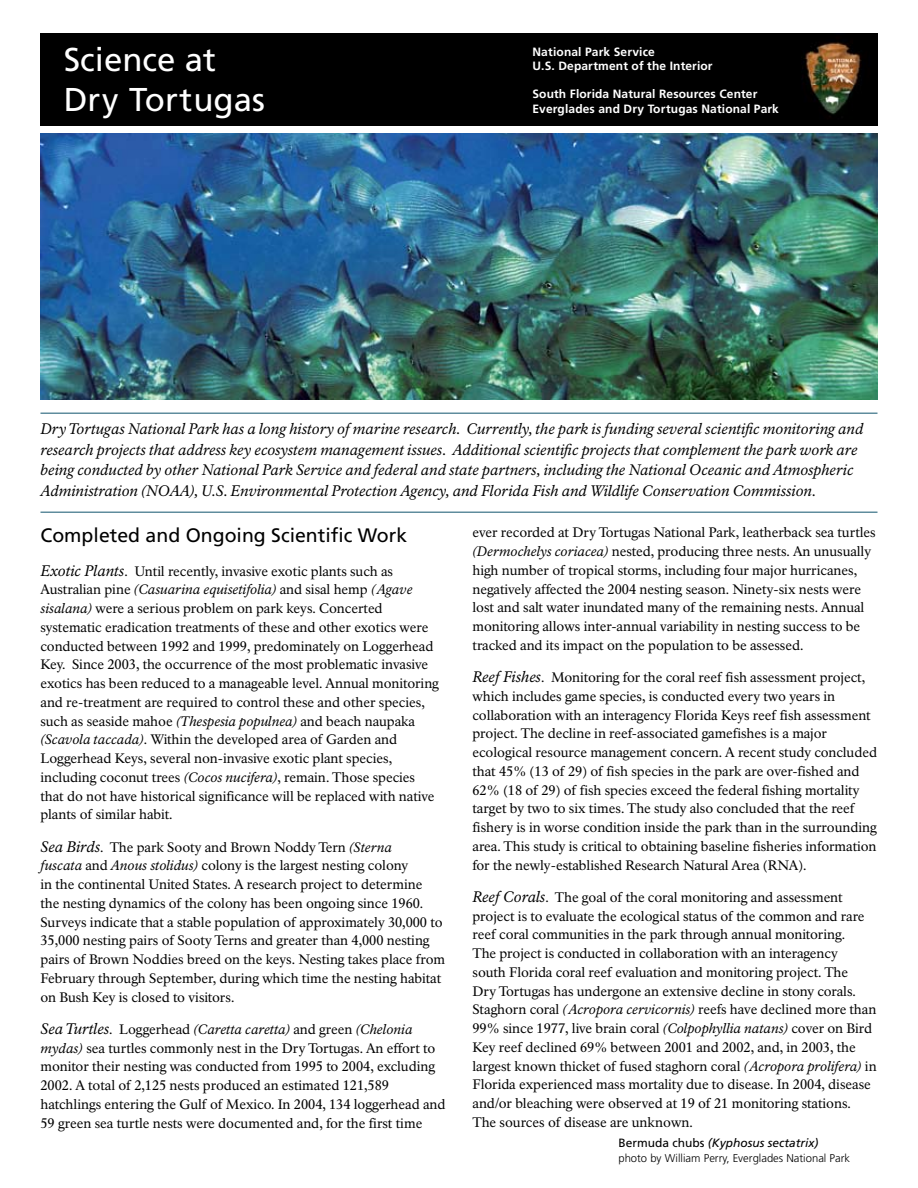
<style>
.page{position:relative;width:918px;height:1188px;background:#fff}
.page>*{position:absolute;margin:0;border:0;box-sizing:border-box;transform-origin:0 0}
.t1{font:33px/39.6px "Frutiger LT Std";color:#fff}
.t2{font:19.5px "Frutiger LT Std";color:#000}
.t3{font:italic 15px/20.5px "NPS Rawlinson OT";color:#000}
.t4{font:13.5px/18.8px "NPS Rawlinson OT";letter-spacing:-.005em;color:#000}
.t5{font:700 12px/14.2px "Frutiger LT Std";letter-spacing:.01em;color:#fff}
.t6{font:italic 12px "Frutiger LT Std";color:#000}
.t7{font:300 11.25px "Frutiger LT Std";color:#000}
.s1{font-style:italic;font-size:15px}
.s2{font-style:italic}
.s3{font-style:normal}
</style>
<div class="page">
<div style="left:40px;top:34px;width:838px;height:92px;background:#000"></div>
<hr style="left:40px;top:412px;width:838px;height:2px;background:#5f8c9d">
<hr style="left:40px;top:512px;width:838px;height:1px;background:#5f8c9d">
<img style="left:40px;top:134px;width:838px;height:265px">
<h1 class="t1" style="left:64px;top:40px;width:203px">Science at<br>Dry Tortugas</h1>
<p class="t5" style="left:532px;top:44px;width:182px">National Park Service<br>U.S. Department of the Interior</p>
<p class="t5" style="left:532px;top:87px;width:248px">South Florida Natural Resources Center<br>Everglades and Dry Tortugas National Park</p>
<p class="t3" style="left:40px;top:419px;width:824px">Dry Tortugas National Park has a long history of marine research. Currently, the park is funding several scientific monitoring and research projects that address key ecosystem management issues. Additional scientific projects that complement the park work are being conducted by other National Park Service and federal and state partners, including the National Oceanic and Atmospheric Administration (NOAA), U.S. Environmental Protection Agency, and Florida Fish and Wildlife Conservation Commission.</p>
<h2 class="t2" style="left:40px;top:524px;width:368px">Completed and Ongoing Scientific Work</h2>
<p class="t4" style="left:40px;top:562px;width:400px"><span class="s1">Exotic Plants</span>. Until recently, invasive exotic plants such as Australian pine <span class="s2">(Casuarina equisetifolia)</span> and sisal hemp <span class="s2">(Agave sisalana)</span> were a serious problem on park keys. Concerted systematic eradication treatments of these and other exotics were conducted between 1992 and 1999, predominately on Loggerhead Key. Since 2003, the occurrence of the most problematic invasive exotics has been reduced to a manageable level. Annual monitoring and re-treatment are required to control these and other species, such as seaside mahoe <span class="s2">(Thespesia populnea)</span> and beach naupaka <span class="s2">(Scavola taccada)</span>. Within the developed area of Garden and Loggerhead Keys, several non-invasive exotic plant species, including coconut trees <span class="s2">(Cocos nucifera)</span>, remain. Those species that do not have historical significance will be replaced with native plants of similar habit.</p>
<p class="t4" style="left:40px;top:838px;width:406px"><span class="s1">Sea Birds</span>. The park Sooty and Brown Noddy Tern <span class="s2">(Sterna<br>fuscata</span> and <span class="s2">Anous stolidus)</span> colony is the largest nesting colony<br>in the continental United States. A research project to determine<br>the nesting dynamics of the colony has been ongoing since 1960.<br>Surveys indicate that a stable population of approximately 30,000 to 35,000 nesting pairs of Sooty Terns and greater than 4,000 nesting pairs of Brown Noddies breed on the keys. Nesting takes place from February through September, during which time the nesting habitat on Bush Key is closed to visitors.</p>
<p class="t4" style="left:40px;top:1020px;width:407px"><span class="s1">Sea Turtles</span>. Loggerhead <span class="s2">(Caretta caretta)</span> and green <span class="s2">(Chelonia mydas)</span> sea turtles commonly nest in the Dry Tortugas. An effort to monitor their nesting was conducted from 1995 to 2004, excluding 2002. A total of 2,125 nests produced an estimated 121,589 hatchlings entering the Gulf of Mexico. In 2004, 134 loggerhead and 59 green sea turtle nests were documented and, for the first time</p>
<p class="t4" style="left:472px;top:523px;width:405px">ever recorded at Dry Tortugas National Park, leatherback sea turtles <span class="s2">(Dermochelys coriacea)</span> nested, producing three nests. An unusually high number of tropical storms, including four major hurricanes, negatively affected the 2004 nesting season. Ninety-six nests were lost and salt water inundated many of the remaining nests. Annual monitoring allows inter-annual variability in nesting success to be tracked and its impact on the population to be assessed.</p>
<p class="t4" style="left:472px;top:668px;width:406px"><span class="s1">Reef Fishes</span>. Monitoring for the coral reef fish assessment project, which includes game species, is conducted every two years in collaboration with an interagency Florida Keys reef fish assessment project. The decline in reef-associated gamefishes is a major ecological resource management concern. A recent study concluded that 45% (13 of 29) of fish species in the park are over-fished and 62% (18 of 29) of fish species exceed the federal fishing mortality target by two to six times. The study also concluded that the reef fishery is in worse condition inside the park than in the surrounding area. This study is critical to obtaining baseline fisheries information for the newly-established Research Natural Area (RNA).</p>
<p class="t4" style="left:472px;top:888px;width:406px"><span class="s1">Reef Corals</span>. The goal of the coral monitoring and assessment project is to evaluate the ecological status of the common and rare reef coral communities in the park through annual monitoring.<br>The project is conducted in collaboration with an interagency<br>south Florida coral reef evaluation and monitoring project. The<br>Dry Tortugas has undergone an extensive decline in stony corals.<br>Staghorn coral <span class="s2">(Acropora cervicornis)</span> reefs have declined more than 99% since 1977, live brain coral <span class="s2">(Colpophyllia natans)</span> cover on Bird Key reef declined 69% between 2001 and 2002, and, in 2003, the largest known thicket of fused staghorn coral <span class="s2">(Acropora prolifera)</span> in Florida experienced mass mortality due to disease. In 2004, disease and/or bleaching were observed at 19 of 21 monitoring stations.<br>The sources of disease are unknown.</p>
<p class="t6" style="left:618px;top:1136px;width:202px"><span class="s3">Bermuda chubs</span> (Kyphosus sectatrix)</p>
<p class="t7" style="left:618px;top:1152px;width:233px">photo by William Perry, Everglades National Park</p>
</div>
